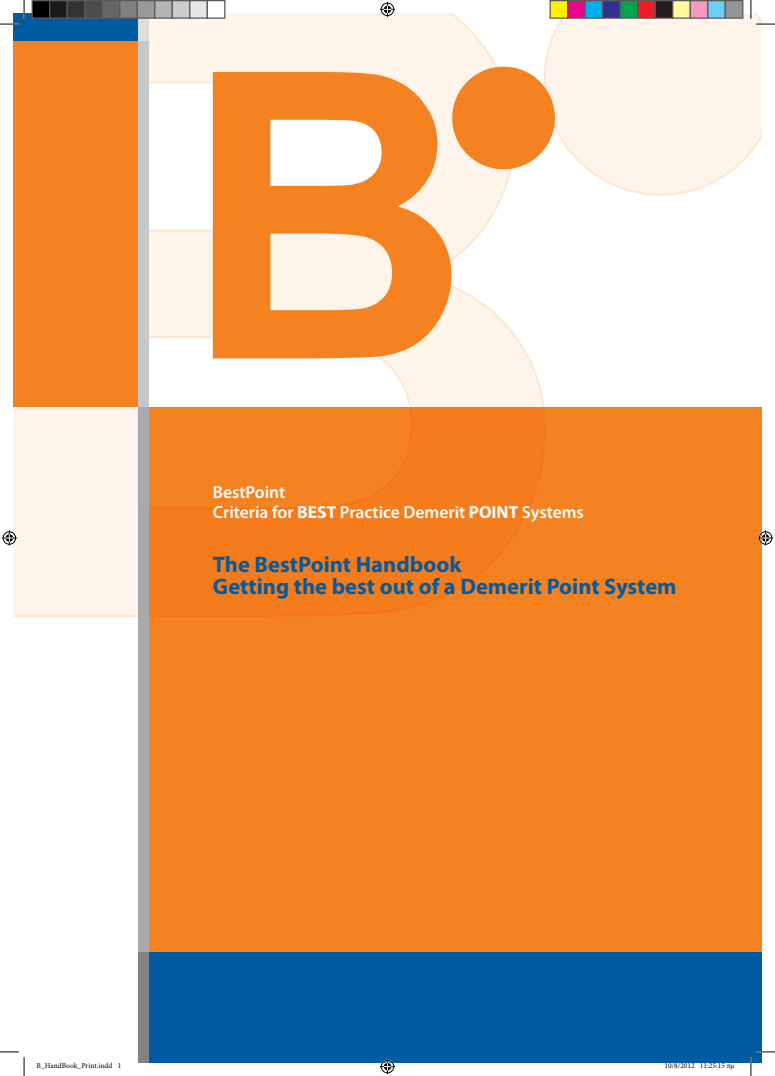
<style>
.page{position:relative;width:775px;height:1076px;background:#fff}
.page>*{position:absolute;margin:0;border:0;box-sizing:border-box;transform-origin:0 0}
.plain_paragraph{font:700 22.5px/22.5px "Myriad Pro";color:#015ba0}
.plain_paragraph-2{font:600 17.5px "Myriad Pro";color:#fff}
.t1{font:7.5px "Minion Pro";color:#000}
.s1{font-weight:700}
</style>
<div class="page">
<svg style="left:13px;top:13px;width:532px;height:604px"></svg>
<svg style="left:543px;top:13px;width:218px;height:183px;background:#fef5ec"></svg>
<div style="left:148px;top:951px;width:613px;height:111px;background:#015ba0"></div>
<div style="left:148px;top:407px;width:613px;height:544px;background:#f58220"></div>
<svg style="left:213px;top:72px;width:238px;height:286px;background:#f7a35a"></svg>
<div style="left:452px;top:67px;width:103px;height:102px;background:#f58220;border-radius:50%"></div>
<div style="left:13px;top:41px;width:125px;height:366px;background:#f58220"></div>
<div style="left:138px;top:407px;width:10px;height:544px;background:#a8a9ad"></div>
<div style="left:138px;top:951px;width:10px;height:111px;background:#808285"></div>
<div style="left:138px;top:41px;width:10px;height:366px;background:#c7c8ca"></div>
<div style="left:13px;top:13px;width:125px;height:28px;background:#015ba0"></div>
<div style="left:138px;top:13px;width:10px;height:28px;background:#dcdddf"></div>
<svg style="left:0;top:0;width:25px;height:25px"></svg>
<svg style="left:0;top:1051px;width:25px;height:25px"></svg>
<svg style="left:750px;top:0;width:25px;height:25px"></svg>
<svg style="left:750px;top:1051px;width:25px;height:25px"></svg>
<svg style="left:380px;top:2px;width:15px;height:15px"></svg>
<svg style="left:380px;top:1059px;width:15px;height:15px"></svg>
<svg style="left:2px;top:530px;width:15px;height:15px"></svg>
<svg style="left:758px;top:530px;width:15px;height:15px"></svg>
<div style="left:32px;top:1px;width:18px;height:17px;background:#000"></div>
<div style="left:32px;top:0;width:18px;height:19px;border:1px solid #595959"></div>
<div style="left:50px;top:1px;width:17px;height:17px;background:#1a1a1a"></div>
<div style="left:49px;top:0;width:19px;height:19px;border:1px solid #595959"></div>
<div style="left:67px;top:1px;width:18px;height:17px;background:#333"></div>
<div style="left:67px;top:0;width:18px;height:19px;border:1px solid #595959"></div>
<div style="left:85px;top:1px;width:17px;height:17px;background:#4d4d4d"></div>
<div style="left:84px;top:0;width:19px;height:19px;border:1px solid #595959"></div>
<div style="left:102px;top:1px;width:18px;height:17px;background:#666"></div>
<div style="left:102px;top:0;width:18px;height:19px;border:1px solid #595959"></div>
<div style="left:120px;top:1px;width:17px;height:17px;background:#808080"></div>
<div style="left:119px;top:0;width:19px;height:19px;border:1px solid #595959"></div>
<div style="left:137px;top:1px;width:18px;height:17px;background:#999"></div>
<div style="left:137px;top:0;width:18px;height:19px;border:1px solid #595959"></div>
<div style="left:155px;top:1px;width:17px;height:17px;background:#b3b3b3"></div>
<div style="left:154px;top:0;width:19px;height:19px;border:1px solid #595959"></div>
<div style="left:172px;top:1px;width:18px;height:17px;background:#ccc"></div>
<div style="left:172px;top:0;width:18px;height:19px;border:1px solid #595959"></div>
<div style="left:190px;top:1px;width:17px;height:17px;background:#e6e6e6"></div>
<div style="left:189px;top:0;width:19px;height:19px;border:1px solid #595959"></div>
<div style="left:207px;top:1px;width:18px;height:17px;background:#fff"></div>
<div style="left:207px;top:0;width:18px;height:19px;border:1px solid #595959"></div>
<div style="left:550px;top:1px;width:17px;height:17px;background:#fff101"></div>
<div style="left:549px;top:0;width:19px;height:19px;border:1px solid #595959"></div>
<div style="left:567px;top:1px;width:18px;height:17px;background:#ed028c"></div>
<div style="left:567px;top:0;width:18px;height:19px;border:1px solid #595959"></div>
<div style="left:585px;top:1px;width:17px;height:17px;background:#00aeef"></div>
<div style="left:584px;top:0;width:19px;height:19px;border:1px solid #595959"></div>
<div style="left:602px;top:1px;width:18px;height:17px;background:#2e3092"></div>
<div style="left:602px;top:0;width:18px;height:19px;border:1px solid #595959"></div>
<div style="left:620px;top:1px;width:17px;height:17px;background:#00a54f"></div>
<div style="left:619px;top:0;width:19px;height:19px;border:1px solid #595959"></div>
<div style="left:637px;top:1px;width:18px;height:17px;background:#ee1d23"></div>
<div style="left:637px;top:0;width:18px;height:19px;border:1px solid #595959"></div>
<div style="left:655px;top:1px;width:17px;height:17px;background:#231f20"></div>
<div style="left:654px;top:0;width:19px;height:19px;border:1px solid #595959"></div>
<div style="left:672px;top:1px;width:18px;height:17px;background:#fff79a"></div>
<div style="left:672px;top:0;width:18px;height:19px;border:1px solid #595959"></div>
<div style="left:690px;top:1px;width:17px;height:17px;background:#f499c2"></div>
<div style="left:689px;top:0;width:19px;height:19px;border:1px solid #595959"></div>
<div style="left:707px;top:1px;width:18px;height:17px;background:#6bcff6"></div>
<div style="left:707px;top:0;width:18px;height:19px;border:1px solid #595959"></div>
<div style="left:725px;top:1px;width:17px;height:17px;background:#939598"></div>
<div style="left:724px;top:0;width:19px;height:19px;border:1px solid #595959"></div>
<p class="plain_paragraph-2" style="left:213px;top:481px;width:74px">BestPoint</p>
<p class="plain_paragraph-2" style="left:213px;top:501px;width:372px">Criteria for <span class="s1">BEST</span> Practice Demerit <span class="s1">POINT</span> Systems</p>
<p class="plain_paragraph" style="left:213px;top:552px;width:465px">The BestPoint Handbook<br>Getting the best out of a Demerit Point System</p>
<p class="t1" style="left:37px;top:1061px;width:86px">B_HandBook_Print.indd 1</p>
<p class="t1" style="left:664px;top:1061px;width:71px">10/8/2012 11:25:15 πμ</p>
</div>
